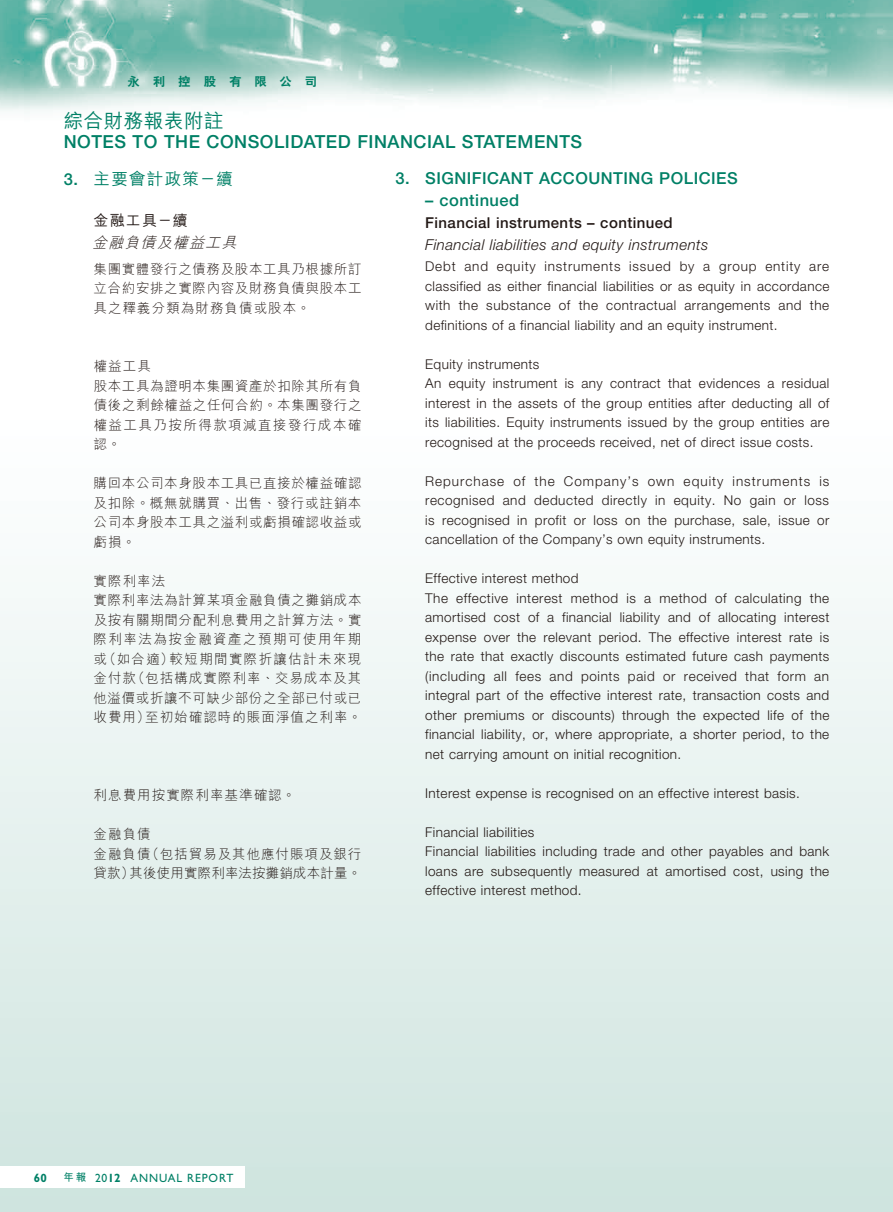
<style>
.page{position:relative;width:893px;height:1212px;background:#fff}
.page>*{position:absolute;margin:0;border:0;box-sizing:border-box;transform-origin:0 0}
.t1{font:500 19.5px "M Hei HK";letter-spacing:.03em;color:#008066}
.t2{font:500 18px "Helvetica Neue LT Std";letter-spacing:.03em;color:#008066}
.t3{font:500 16.5px "Helvetica Neue LT Std";letter-spacing:.03em;color:#008066}
.t4{font:500 16.5px "M Hei HK";letter-spacing:.08em;color:#008066}
.t5{font:italic 300 15px "Helvetica Neue LT Std";letter-spacing:.03em;color:#231916}
.t6{font:500 15px "Helvetica Neue LT Std";letter-spacing:.03em;color:#231916}
.t7{font:italic 300 15px "M Hei HK";color:#231916}
.t8{font:500 15px "M Hei HK";color:#231916}
.t9{font:300 13.5px/19.5px "Helvetica Neue LT Std";letter-spacing:.03em;color:#231916}
.t10{font:300 13.5px/19.5px "M Hei HK";letter-spacing:.075em;color:#231916}
.t11{font:300 13.5px/19.5px "M Hei HK";letter-spacing:.05em;color:#231916;text-align:justify}
.t12{font:300 13.5px "M Hei HK";letter-spacing:.08em;color:#231916}
.t13{font:12px "Gill Sans Std";letter-spacing:.075em;color:#008066}
.t14{font:800 12px "C Hei 2 HK";letter-spacing:1.05em;color:#008066}
.t15{font:700 12px "Gill Sans Std";color:#008066}
.s1{font-family:"Helvetica Neue LT Std"}
.s2{font-family:"M Hei HK";font-weight:700;font-size:10.5px}
.s3{font-weight:700}
</style>
<div class="page">
<div style="left:0;top:381px;width:893px;height:831px;background:linear-gradient(to bottom,#fff,#cfe4df)"></div>
<img style="left:0;top:0;width:893px;height:112px">
<div style="left:0;top:1167px;width:244px;height:21px;background:#fff"></div>
<p class="t14" style="left:128px;top:73px;width:191px">永利控股有限公司</p>
<h1 class="t1" style="left:64px;top:107px;width:161px">綜合財務報表附註</h1>
<h2 class="t2" style="left:64px;top:131px;width:520px">NOTES TO THE CONSOLIDATED FINANCIAL STATEMENTS</h2>
<p class="t3" style="left:395px;top:168px;width:344px">3. SIGNIFICANT ACCOUNTING POLICIES</p>
<p class="t3" style="left:425px;top:191px;width:96px">– continued</p>
<p class="t6" style="left:425px;top:213px;width:249px">Financial instruments – continued</p>
<p class="t5" style="left:425px;top:236px;width:285px">Financial liabilities and equity instruments</p>
<p class="t9" style="left:425px;top:256px;width:406px;text-align:justify">Debt and equity instruments issued by a group entity are classified as either financial liabilities or as equity in accordance with the substance of the contractual arrangements and the definitions of a financial liability and an equity instrument.</p>
<p class="t9" style="left:425px;top:354px;width:406px">Equity instruments<br>An equity instrument is any contract that evidences a residual interest in the assets of the group entities after deducting all of its liabilities. Equity instruments issued by the group entities are recognised at the proceeds received, net of direct issue costs.</p>
<p class="t9" style="left:425px;top:471px;width:406px;text-align:justify">Repurchase of the Company’s own equity instruments is recognised and deducted directly in equity. No gain or loss is recognised in profit or loss on the purchase, sale, issue or cancellation of the Company’s own equity instruments.</p>
<p class="t9" style="left:425px;top:568px;width:406px">Effective interest method<br>The effective interest method is a method of calculating the amortised cost of a financial liability and of allocating interest expense over the relevant period. The effective interest rate is the rate that exactly discounts estimated future cash payments (including all fees and points paid or received that form an integral part of the effective interest rate, transaction costs and other premiums or discounts) through the expected life of the financial liability, or, where appropriate, a shorter period, to the net carrying amount on initial recognition.</p>
<p class="t9" style="left:425px;top:783px;width:376px">Interest expense is recognised on an effective interest basis.</p>
<p class="t9" style="left:425px;top:822px;width:406px">Financial liabilities<br>Financial liabilities including trade and other payables and bank loans are subsequently measured at amortised cost, using the effective interest method.</p>
<p class="t4" style="left:64px;top:167px;width:171px"><span class="s1">3.</span> 主要會計政策－續</p>
<p class="t8" style="left:94px;top:209px;width:96px">金融工具－續</p>
<p class="t7" style="left:92px;top:232px;width:151px">金融負債及權益工具</p>
<p class="t11" style="left:94px;top:258px;width:269px">集團實體發行之債務及股本工具乃根據所訂立合約安排之實際內容及財務負債與股本工具之釋義分類為財務負債或股本。</p>
<p class="t11" style="left:94px;top:356px;width:270px;text-align:left">權益工具<br>股本工具為證明本集團資產於扣除其所有負債後之剩餘權益之任何合約。本集團發行之權益工具乃按所得款項減直接發行成本確認。</p>
<p class="t11" style="left:94px;top:473px;width:269px">購回本公司本身股本工具已直接於權益確認及扣除。概無就購買、出售、發行或註銷本公司本身股本工具之溢利或虧損確認收益或虧損。</p>
<p class="t10" style="left:93px;top:570px;width:270px">實際利率法<br>實際利率法為計算某項金融負債之攤銷成本及按有關期間分配利息費用之計算方法。實際利率法為按金融資產之預期可使用年期或（如合適）較短期間實際折讓估計未來現金付款（包括構成實際利率、交易成本及其他溢價或折讓不可缺少部份之全部已付或已收費用）至初始確認時的賬面淨值之利率。</p>
<p class="t12" style="left:94px;top:786px;width:204px">利息費用按實際利率基準確認。</p>
<p class="t10" style="left:94px;top:824px;width:269px">金融負債<br>金融負債（包括貿易及其他應付賬項及銀行貸款）其後使用實際利率法按攤銷成本計量。</p>
<p class="t15" style="left:34px;top:1170px;width:15px">60</p>
<p class="t13" style="left:63px;top:1170px;width:172px"><span class="s2">年報</span> 20<span class="s3">12</span> ANNUAL REPORT</p>
</div>
